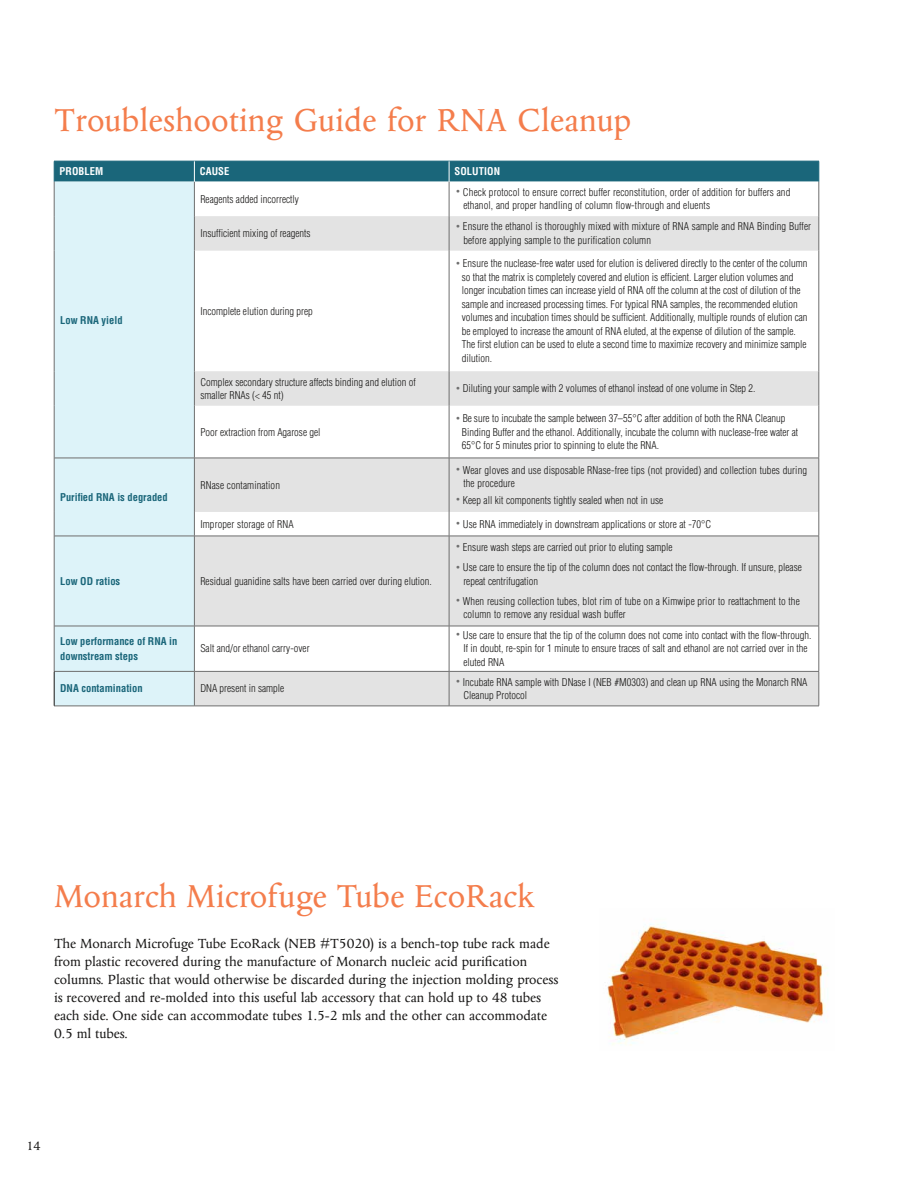
<style>
.page{position:relative;width:918px;height:1188px;background:#fff}
.page>*{position:absolute;margin:0;border:0;box-sizing:border-box;transform-origin:0 0}
.t1{font:36px "Columbus MT Pro";color:#f47d4c}
.t2{font:15px/18px "Columbus MT Pro";color:#181716}
.t3{font:13.5px "Columbus MT Pro";color:#181716}
.t4{font:300 condensed 10.5px/13.5px "Helvetica LT Std";color:#181716}
.t5{font:700 condensed 10.5px/14.2px "Helvetica LT Std";color:#1a667a}
.t6{font:700 condensed 10.5px "Helvetica LT Std";letter-spacing:.01em;color:#fff}
.s1{font-size:7.5px;color:#6e6e6e}
</style>
<div class="page">
<img style="left:607px;top:924px;width:220px;height:121px">
<div style="left:55px;top:182px;width:139px;height:524px;background:#ddf3f9"></div>
<svg style="left:195px;top:216px;width:624px;height:490px;fill:#e3e3e3"></svg>
<hr style="left:194px;top:182px;width:1px;height:34px;background:#6e6e6e">
<hr style="left:449px;top:182px;width:1px;height:34px;background:#6e6e6e">
<hr style="left:819px;top:182px;width:1px;height:34px;background:#6e6e6e">
<hr style="left:194px;top:458px;width:1px;height:54px;background:#6e6e6e">
<hr style="left:449px;top:458px;width:1px;height:54px;background:#6e6e6e">
<hr style="left:819px;top:458px;width:1px;height:54px;background:#6e6e6e">
<hr style="left:54px;top:182px;width:1px;height:34px;background:#6e6e6e">
<hr style="left:54px;top:216px;width:1px;height:35px;background:#6e6e6e">
<hr style="left:54px;top:251px;width:1px;height:120px;background:#6e6e6e">
<hr style="left:54px;top:371px;width:1px;height:35px;background:#6e6e6e">
<hr style="left:54px;top:406px;width:1px;height:52px;background:#6e6e6e">
<hr style="left:54px;top:458px;width:1px;height:54px;background:#6e6e6e">
<svg style="left:54px;top:512px;width:1px;height:24px"></svg>
<hr style="left:54px;top:536px;width:1px;height:90px;background:#6e6e6e">
<hr style="left:54px;top:626px;width:1px;height:45px;background:#6e6e6e">
<hr style="left:54px;top:458px;width:140px;height:1px;background:#6e6e6e">
<hr style="left:54px;top:536px;width:140px;height:1px;background:#6e6e6e">
<hr style="left:54px;top:626px;width:140px;height:1px;background:#6e6e6e">
<hr style="left:194px;top:216px;width:1px;height:35px;background:#6e6e6e">
<hr style="left:194px;top:251px;width:1px;height:120px;background:#6e6e6e">
<hr style="left:194px;top:371px;width:1px;height:35px;background:#6e6e6e">
<hr style="left:194px;top:406px;width:1px;height:52px;background:#6e6e6e">
<hr style="left:449px;top:216px;width:1px;height:35px;background:#6e6e6e">
<hr style="left:449px;top:251px;width:1px;height:120px;background:#6e6e6e">
<hr style="left:449px;top:371px;width:1px;height:35px;background:#6e6e6e">
<hr style="left:449px;top:406px;width:1px;height:52px;background:#6e6e6e">
<hr style="left:819px;top:216px;width:1px;height:35px;background:#6e6e6e">
<hr style="left:819px;top:251px;width:1px;height:120px;background:#6e6e6e">
<hr style="left:819px;top:371px;width:1px;height:35px;background:#6e6e6e">
<hr style="left:819px;top:406px;width:1px;height:52px;background:#6e6e6e">
<hr style="left:194px;top:536px;width:1px;height:90px;background:#6e6e6e">
<hr style="left:449px;top:536px;width:1px;height:90px;background:#6e6e6e">
<hr style="left:819px;top:536px;width:1px;height:90px;background:#6e6e6e">
<hr style="left:194px;top:458px;width:255px;height:1px;background:#6e6e6e">
<hr style="left:449px;top:458px;width:370px;height:1px;background:#6e6e6e">
<svg style="left:194px;top:512px;width:1px;height:24px"></svg>
<svg style="left:449px;top:512px;width:1px;height:24px"></svg>
<svg style="left:819px;top:512px;width:1px;height:24px"></svg>
<hr style="left:194px;top:536px;width:255px;height:1px;background:#6e6e6e">
<hr style="left:449px;top:536px;width:370px;height:1px;background:#6e6e6e">
<hr style="left:194px;top:626px;width:1px;height:45px;background:#6e6e6e">
<hr style="left:449px;top:626px;width:1px;height:45px;background:#6e6e6e">
<hr style="left:819px;top:626px;width:1px;height:45px;background:#6e6e6e">
<hr style="left:194px;top:672px;width:1px;height:34px;background:#6e6e6e">
<hr style="left:449px;top:672px;width:1px;height:34px;background:#6e6e6e">
<hr style="left:194px;top:626px;width:255px;height:1px;background:#6e6e6e">
<hr style="left:449px;top:626px;width:370px;height:1px;background:#6e6e6e">
<hr style="left:54px;top:671px;width:140px;height:1px;background:#6e6e6e">
<hr style="left:54px;top:706px;width:140px;height:1px;background:#6e6e6e">
<hr style="left:54px;top:672px;width:1px;height:34px;background:#181716">
<hr style="left:194px;top:671px;width:255px;height:1px;background:#6e6e6e">
<hr style="left:449px;top:671px;width:370px;height:1px;background:#6e6e6e">
<hr style="left:819px;top:672px;width:1px;height:34px;background:#6e6e6e">
<hr style="left:194px;top:706px;width:255px;height:1px;background:#6e6e6e">
<hr style="left:449px;top:706px;width:370px;height:1px;background:#6e6e6e">
<svg style="left:54px;top:161px;width:766px;height:21px;background:#216a7e"></svg>
<h1 class="t1" style="left:54px;top:101px;width:579px">Troubleshooting Guide for RNA Cleanup</h1>
<p class="t6" style="left:60px;top:164px;width:45px">PROBLEM</p>
<p class="t6" style="left:200px;top:164px;width:31px">CAUSE</p>
<p class="t6" style="left:455px;top:164px;width:47px">SOLUTION</p>
<p class="t5" style="left:60px;top:313px;width:64px">Low RNA yield</p>
<p class="t5" style="left:60px;top:490px;width:109px">Purified RNA is degraded</p>
<p class="t4" style="left:200px;top:192px;width:100px">Reagents added incorrectly</p>
<p class="t4" style="left:463px;top:185px;width:329px;text-indent:-7px"><span class="s1">•</span> Check protocol to ensure correct buffer reconstitution, order of addition for buffers and ethanol, and proper handling of column flow-through and eluents</p>
<p class="t4" style="left:200px;top:227px;width:112px">Insufficient mixing of reagents</p>
<p class="t4" style="left:463px;top:220px;width:349px;text-indent:-7px"><span class="s1">•</span> Ensure the ethanol is thoroughly mixed with mixture of RNA sample and RNA Binding Buffer before applying sample to the purification column</p>
<p class="t4" style="left:200px;top:304px;width:114px">Incomplete elution during prep</p>
<p class="t4" style="left:462px;top:257px;width:347px;text-indent:-6px"><span class="s1">•</span> Ensure the nuclease-free water used for elution is delivered directly to the center of the column so that the matrix is completely covered and elution is efficient. Larger elution volumes and longer incubation times can increase yield of RNA off the column at the cost of dilution of the sample and increased processing times. For typical RNA samples, the recommended elution volumes and incubation times should be sufficient. Additionally, multiple rounds of elution can be employed to increase the amount of RNA eluted, at the expense of dilution of the sample.<br>The first elution can be used to elute a second time to maximize recovery and minimize sample dilution.</p>
<p class="t4" style="left:200px;top:375px;width:217px">Complex secondary structure affects binding and elution of smaller RNAs (&lt; 45 nt)</p>
<p class="t4" style="left:456px;top:382px;width:301px"><span class="s1">•</span> Diluting your sample with 2 volumes of ethanol instead of one volume in Step 2.</p>
<p class="t4" style="left:200px;top:425px;width:122px">Poor extraction from Agarose gel</p>
<p class="t4" style="left:462px;top:412px;width:338px;text-indent:-6px"><span class="s1">•</span> Be sure to incubate the sample between 37–55°C after addition of both the RNA Cleanup<br>Binding Buffer and the ethanol. Additionally, incubate the column with nuclease-free water at<br>65°C for 5 minutes prior to spinning to elute the RNA.</p>
<p class="t4" style="left:200px;top:478px;width:81px">RNase contamination</p>
<p class="t4" style="left:463px;top:463px;width:345px;text-indent:-7px"><span class="s1">•</span> Wear gloves and use disposable RNase-free tips (not provided) and collection tubes during the procedure</p>
<p class="t4" style="left:456px;top:493px;width:209px"><span class="s1">•</span> Keep all kit components tightly sealed when not in use</p>
<p class="t4" style="left:200px;top:517px;width:95px">Improper storage of RNA</p>
<p class="t4" style="left:456px;top:517px;width:257px"><span class="s1">•</span> Use RNA immediately in downstream applications or store at -70°C</p>
<p class="t5" style="left:60px;top:574px;width:62px">Low OD ratios</p>
<p class="t4" style="left:200px;top:574px;width:233px">Residual guanidine salts have been carried over during elution.</p>
<p class="t5" style="left:60px;top:634px;width:119px">Low performance of RNA in downstream steps</p>
<p class="t4" style="left:200px;top:642px;width:111px">Salt and/or ethanol carry-over</p>
<p class="t4" style="left:456px;top:540px;width:218px"><span class="s1">•</span> Ensure wash steps are carried out prior to eluting sample</p>
<p class="t4" style="left:463px;top:561px;width:340px;text-indent:-7px"><span class="s1">•</span> Use care to ensure the tip of the column does not contact the flow-through. If unsure, please repeat centrifugation</p>
<p class="t4" style="left:463px;top:594px;width:338px;text-indent:-7px"><span class="s1">•</span> When reusing collection tubes, blot rim of tube on a Kimwipe prior to reattachment to the column to remove any residual wash buffer</p>
<p class="t4" style="left:463px;top:628px;width:350px;text-indent:-7px"><span class="s1">•</span> Use care to ensure that the tip of the column does not come into contact with the flow-through.<br>If in doubt, re-spin for 1 minute to ensure traces of salt and ethanol are not carried over in the eluted RNA</p>
<p class="t5" style="left:60px;top:681px;width:84px">DNA contamination</p>
<p class="t4" style="left:200px;top:682px;width:85px">DNA present in sample</p>
<p class="t4" style="left:463px;top:675px;width:346px;text-indent:-7px"><span class="s1">•</span> Incubate RNA sample with DNase I (NEB #M0303) and clean up RNA using the Monarch RNA<br>Cleanup Protocol</p>
<h1 class="t1" style="left:54px;top:877px;width:483px">Monarch Microfuge Tube EcoRack</h1>
<p class="t2" style="left:54px;top:934px;width:506px">The Monarch Microfuge Tube EcoRack (NEB #T5020) is a bench-top tube rack made from plastic recovered during the manufacture of Monarch nucleic acid purification columns. Plastic that would otherwise be discarded during the injection molding process is recovered and re-molded into this useful lab accessory that can hold up to 48 tubes each side. One side can accommodate tubes 1.5-2 mls and the other can accommodate 0.5 ml tubes.</p>
<p class="t3" style="left:26px;top:1139px;width:16px">14</p>
</div>
